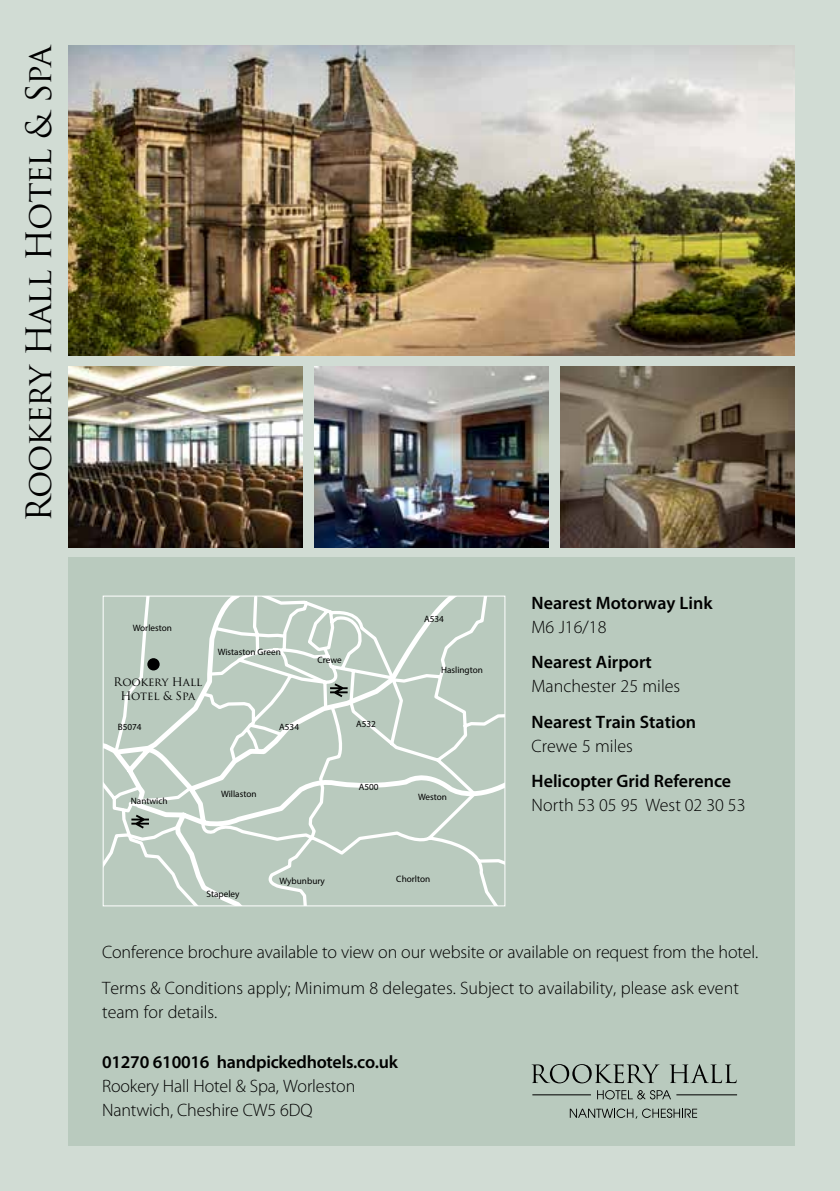
<style>
.page{position:relative;width:840px;height:1191px;background:#fff}
.page>*{position:absolute;margin:0;border:0;box-sizing:border-box;transform-origin:0 0}
.t1{font:34px "Trajan Pro";letter-spacing:-.04em;color:#000}
.t2{font:300 18px/35.4px "Myriad Pro";color:#000}
.t3{font:600 18px "Myriad Pro";color:#000}
.t4{font:11.6px/13.8px "Trajan Pro";letter-spacing:-.01em;color:#000;text-align:center}
.t5{font:9.2px "Myriad Pro";color:#000}
.s1{font-weight:900;color:#fff}
</style>
<div class="page">
<div style="left:0;top:0;width:839px;height:1191px;background:#d1dcd4"></div>
<div style="left:68px;top:557px;width:726px;height:588px;background:#b9cabe"></div>
<img style="left:68px;top:367px;width:234px;height:180px">
<img style="left:314px;top:367px;width:234px;height:180px">
<img style="left:560px;top:367px;width:234px;height:180px">
<img style="left:68px;top:45px;width:726px;height:310px">
<svg style="left:531px;top:1064px;width:128px;height:19px"></svg>
<svg style="left:669px;top:1064px;width:67px;height:19px"></svg>
<svg style="left:569px;top:1108px;width:127px;height:10px"></svg>
<svg style="left:597px;top:1090px;width:73px;height:9px"></svg>
<hr style="left:676px;top:1094px;width:60px;height:1px;background:#000">
<hr style="left:532px;top:1094px;width:58px;height:1px;background:#000">
<svg style="left:105px;top:597px;width:398px;height:307px"></svg>
<div style="left:147px;top:658px;width:12px;height:12px;background:#000;border-radius:50%"></div>
<svg style="left:131px;top:814px;width:18px;height:14px"></svg>
<svg style="left:330px;top:683px;width:17px;height:14px"></svg>
<div style="left:103px;top:595px;width:402px;height:311px;border:1px solid #fff"></div>
<h1 class="t1" style="left:17px;top:522px;width:480px;rotate:-90deg">Rookery Hall Hotel &amp; Spa</h1>
<p class="t5" style="left:133px;top:622px;width:41px">Worleston</p>
<p class="t4" style="left:113px;top:675px;width:90px">Rookery Hall<br>Hotel &amp; Spa</p>
<p class="t5" style="left:118px;top:721px;width:25px">B5074</p>
<p class="t5" style="left:217px;top:646px;width:65px">Wistaston Green</p>
<p class="t5" style="left:279px;top:721px;width:21px">A534</p>
<p class="t5" style="left:317px;top:654px;width:26px">Crewe</p>
<p class="t5" style="left:356px;top:718px;width:21px">A532</p>
<p class="t5" style="left:131px;top:795px;width:38px">Nantwich</p>
<p class="t5" style="left:221px;top:788px;width:37px">Willaston</p>
<p class="t5" style="left:358px;top:781px;width:21px">A500</p>
<p class="t5" style="left:424px;top:613px;width:21px">A534</p>
<p class="t5" style="left:441px;top:664px;width:43px">Haslington</p>
<p class="t5" style="left:418px;top:791px;width:30px">Weston</p>
<p class="t5" style="left:206px;top:888px;width:35px">Stapeley</p>
<p class="t5" style="left:279px;top:875px;width:47px">Wybunbury</p>
<p class="t5" style="left:396px;top:873px;width:35px">Chorlton</p>
<p class="t3" style="left:531px;top:593px;width:182px">Nearest Motorway Link</p>
<p class="t2" style="left:531px;top:609px;width:76px">M6 J16/18</p>
<p class="t3" style="left:531px;top:652px;width:122px">Nearest Airport</p>
<p class="t2" style="left:531px;top:669px;width:150px">Manchester 25 miles</p>
<p class="t3" style="left:531px;top:711px;width:166px">Nearest Train Station</p>
<p class="t2" style="left:531px;top:728px;width:103px">Crewe 5 miles</p>
<p class="t3" style="left:531px;top:771px;width:201px">Helicopter Grid Reference</p>
<p class="t2" style="left:531px;top:787px;width:215px">North 53 05 95 West 02 30 53</p>
<p class="t5" style="left:525px;top:769px;width:21px">A500</p>
<p class="t5" style="left:519px;top:780px;width:46px">Barthomley</p>
<p class="t5" style="left:562px;top:803px;width:33px"><span class="s1">M6</span> J16</p>
<p class="t2" style="left:102px;top:935px;width:657px">Conference brochure available to view on our website or available on request from the hotel.<br>Terms &amp; Conditions apply; Minimum 8 delegates. Subject to availability, please ask event</p>
<p class="t2" style="left:102px;top:994px;width:117px">team for details.</p>
<p class="t3" style="left:102px;top:1052px;width:297px">01270 610016 handpickedhotels.co.uk</p>
<p class="t2" style="left:102px;top:1074px;width:254px;line-height:24px">Rookery Hall Hotel &amp; Spa, Worleston<br>Nantwich, Cheshire CW5 6DQ</p>
</div>
